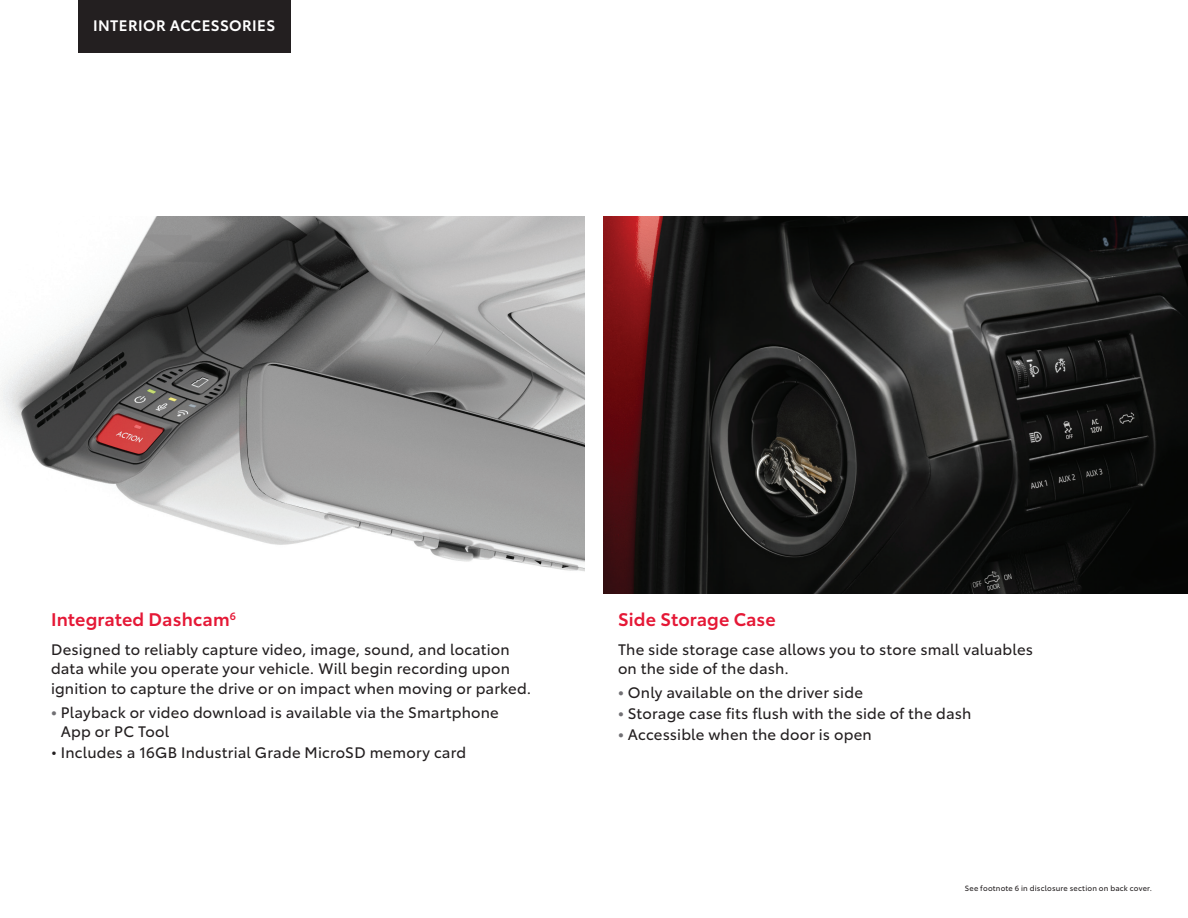
<style>
.page{position:relative;width:1188px;height:918px;background:#fff}
.page>*{position:absolute;margin:0;border:0;box-sizing:border-box;transform-origin:0 0}
.t1{font:600 18px "Toyota Type";letter-spacing:.01em;color:#e51836}
.t2{font:15px/19.5px "Toyota Type";letter-spacing:.01em;color:#231f20}
.t3{font:600 15px "Toyota Type";letter-spacing:.025em;color:#fff}
.t4{font:7.5px "Toyota Type";letter-spacing:.025em;color:#231f20}
.s1{font-weight:700;color:#717074}
</style>
<div class="page">
<div style="left:78px;top:0;width:212px;height:52px;background:#231f20"></div>
<img style="left:603px;top:216px;width:585px;height:378px">
<img style="left:0;top:216px;width:585px;height:356px">
<p class="t3" style="left:93px;top:14px;width:184px">INTERIOR ACCESSORIES</p>
<p class="t1" style="left:51px;top:606px;width:187px">Integrated Dashcam<sup>6</sup></p>
<p class="t2" style="left:51px;top:638px;width:482px">Designed to reliably capture video, image, sound, and location data while you operate your vehicle. Will begin recording upon ignition to capture the drive or on impact when moving or parked.</p>
<p class="t2" style="left:61px;top:701px;width:440px;text-indent:-10px"><span class="s1">•</span> Playback or video download is available via the Smartphone<br>App or PC Tool</p>
<p class="t2" style="left:51px;top:742px;width:417px">• Includes a 16GB Industrial Grade MicroSD memory card</p>
<p class="t1" style="left:618px;top:606px;width:159px">Side Storage Case</p>
<p class="t2" style="left:618px;top:638px;width:417px">The side storage case allows you to store small valuables on the side of the dash.</p>
<p class="t2" style="left:618px;top:682px;width:246px"><span class="s1">•</span> Only available on the driver side</p>
<p class="t2" style="left:618px;top:703px;width:355px"><span class="s1">•</span> Storage case fits flush with the side of the dash</p>
<p class="t2" style="left:618px;top:724px;width:255px"><span class="s1">•</span> Accessible when the door is open</p>
<p class="t4" style="left:965px;top:883px;width:189px">See footnote 6 in disclosure section on back cover.</p>
</div>
